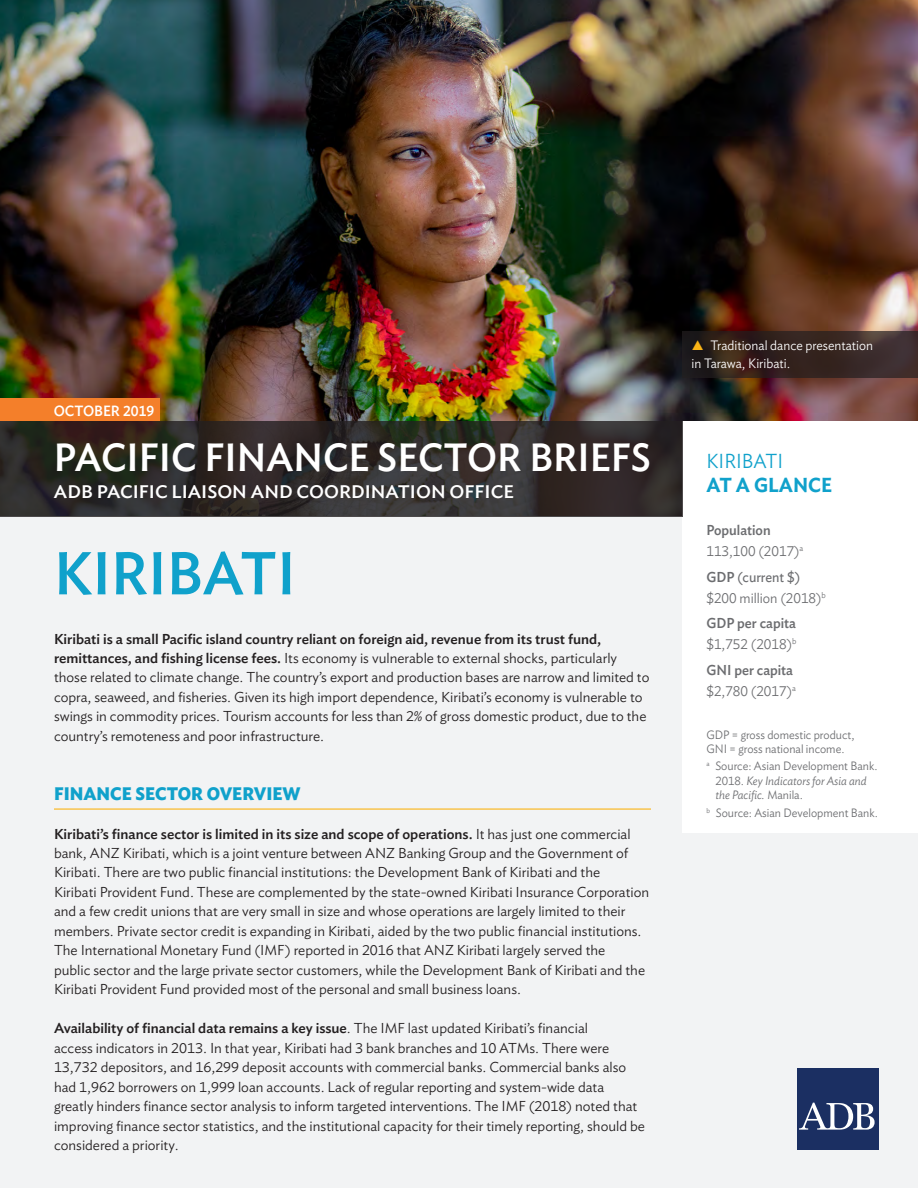
<style>
.page{position:relative;width:918px;height:1188px;background:#fff}
.page>*{position:absolute;margin:0;border:0;box-sizing:border-box;transform-origin:0 0}
.REV_PLCO_Brief_Title{font:500 59.85px "Ideal Sans";color:#10a1cb;scale:.95 1}
.REV_PLCO_Pacific_hea{font:500 39px "Ideal Sans";color:#fff;scale:.96 1}
.REV_PLCO_Brief_At_a{font:600 20.1px/24.2px "Ideal Sans";color:#10a1cb;scale:.95 1}
.REV_PLCO_ADB_Liason{font:500 18px "Ideal Sans";color:#fff}
.REV_PLCO_Brief_Head{font:700 18px "Ideal Sans";color:#10a1cb;scale:.95 1}
.t1{font:500 17.25px "Ideal Sans";color:#231f20}
.REV_PLCO_Date{font:500 14.7px "Ideal Sans";color:#fff;scale:.95 1}
.REV_PLCO_Brief_Body{font:300 14.25px/19.5px "Ideal Sans";color:#231f20}
.REV_PLCO_Brief_At_a-2{font:300 14.25px "Ideal Sans";color:#6c6d70;scale:.95 1}
.REV_PLCO_Brief_At_a-3{font:500 14.25px "Ideal Sans";color:#6c6d70;scale:.95 1}
.REV_PLCO_Brief_At_a-4{font:14.25px "Ideal Sans";color:#6c6d70;scale:.95 1}
.REV_PLCO_Brief_photo{font:300 13.5px/18px "Ideal Sans";color:#fff;scale:.95 1}
.REV_PLCO_Brief_At_a-5{font:300 12px/14.4px "Ideal Sans";color:#6c6d70;scale:.95 1}
.s1{font-weight:500}
.s2{font-weight:300}
.s3{font-style:italic}
</style>
<div class="page">
<img style="left:0;top:0;width:918px;height:421px">
<div style="left:0;top:517px;width:918px;height:671px;background:#f2f3f4"></div>
<div style="left:797px;top:1069px;width:81px;height:81px;background:#1b2f62"></div>
<svg style="left:799px;top:1103px;width:76px;height:27px"></svg>
<div style="left:682px;top:421px;width:236px;height:412px;background:#fff"></div>
<svg style="left:0;top:421px;width:682px;height:96px;background:#302b29"></svg>
<hr style="left:54px;top:808px;width:597px;height:2px;background:#fbb416">
<svg style="left:682px;top:331px;width:236px;height:46px;background:#352521"></svg>
<div style="left:0;top:398px;width:160px;height:23px;background:#f47f2a"></div>
<svg style="left:692px;top:340px;width:11px;height:10px"></svg>
<p class="REV_PLCO_Date" style="left:54px;top:399px;width:107px">OCTOBER 2019</p>
<p class="REV_PLCO_Pacific_hea" style="left:54px;top:427px;width:623px">PACIFIC FINANCE SECTOR BRIEFS</p>
<p class="REV_PLCO_ADB_Liason" style="left:54px;top:478px;width:461px">ADB PACIFIC LIAISON AND COORDINATION OFFICE</p>
<p class="REV_PLCO_Brief_Title" style="left:54px;top:527px;width:256px">KIRIBATI</p>
<p class="REV_PLCO_Brief_Body" style="left:54px;top:628px;width:597px"><span class="s1">Kiribati is a small Pacific island country reliant on foreign aid, revenue from its trust fund, remittances, and fishing license fees.</span> Its economy is vulnerable to external shocks, particularly those related to climate change. The country’s export and production bases are narrow and limited to copra, seaweed, and fisheries. Given its high import dependence, Kiribati’s economy is vulnerable to swings in commodity prices. Tourism accounts for less than 2% of gross domestic product, due to the country’s remoteness and poor infrastructure.</p>
<p class="REV_PLCO_Brief_Head" style="left:54px;top:779px;width:261px">FINANCE SECTOR OVERVIEW</p>
<p class="REV_PLCO_Brief_Body" style="left:54px;top:823px;width:597px"><span class="s1">Kiribati’s finance sector is limited in its size and scope of operations.</span> It has just one commercial bank, ANZ Kiribati, which is a joint venture between ANZ Banking Group and the Government of Kiribati. There are two public financial institutions: the Development Bank of Kiribati and the<br>Kiribati Provident Fund. These are complemented by the state-owned Kiribati Insurance Corporation and a few credit unions that are very small in size and whose operations are largely limited to their members. Private sector credit is expanding in Kiribati, aided by the two public financial institutions.<br>The International Monetary Fund (IMF) reported in 2016 that ANZ Kiribati largely served the<br>public sector and the large private sector customers, while the Development Bank of Kiribati and the Kiribati Provident Fund provided most of the personal and small business loans.</p>
<p class="REV_PLCO_Brief_Body" style="left:54px;top:1018px;width:592px"><span class="s1">Availability of financial data remains a key issue</span>. The IMF last updated Kiribati’s financial<br>access indicators in 2013. In that year, Kiribati had 3 bank branches and 10 ATMs. There were 13,732 depositors, and 16,299 deposit accounts with commercial banks. Commercial banks also had 1,962 borrowers on 1,999 loan accounts. Lack of regular reporting and system-wide data greatly hinders finance sector analysis to inform targeted interventions. The IMF (2018) noted that improving finance sector statistics, and the institutional capacity for their timely reporting, should be considered a priority.</p>
<p class="t1" style="left:44px;top:1115px;width:238px">ASIAN DEVELOPMENT BANK</p>
<p class="REV_PLCO_Brief_photo" style="left:692px;top:336px;width:193px;text-indent:19px">Traditional dance presentation in Tarawa, Kiribati.</p>
<p class="REV_PLCO_Brief_At_a" style="left:706px;top:447px;width:134px"><span class="s2">KIRIBATI<br></span>AT A GLANCE</p>
<p class="REV_PLCO_Brief_At_a-3" style="left:706px;top:519px;width:69px">Population</p>
<p class="REV_PLCO_Brief_At_a-2" style="left:706px;top:540px;width:104px">113,100 (2017)<sup>a</sup></p>
<p class="REV_PLCO_Brief_At_a-4" style="left:706px;top:566px;width:100px"><span class="s1">GDP</span> (current $)</p>
<p class="REV_PLCO_Brief_At_a-2" style="left:706px;top:587px;width:127px">$200 million (2018)<sup>b</sup></p>
<p class="REV_PLCO_Brief_At_a-3" style="left:706px;top:612px;width:96px">GDP per capita</p>
<p class="REV_PLCO_Brief_At_a-2" style="left:706px;top:633px;width:96px">$1,752 (2018)<sup>b</sup></p>
<p class="REV_PLCO_Brief_At_a-3" style="left:706px;top:659px;width:93px">GNI per capita</p>
<p class="REV_PLCO_Brief_At_a-2" style="left:706px;top:680px;width:96px">$2,780 (2017)<sup>a</sup></p>
<p class="REV_PLCO_Brief_At_a-5" style="left:706px;top:726px;width:157px">GDP = gross domestic product,<br>GNI = gross national income.</p>
<p class="REV_PLCO_Brief_At_a-5" style="left:715px;top:758px;width:172px;text-indent:-9px"><sup>a</sup> Source: Asian Development Bank.<br>2018. <span class="s3">Key Indicators for Asia and the Pacific.</span> Manila.</p>
<p class="REV_PLCO_Brief_At_a-5" style="left:706px;top:804px;width:182px"><sup>b</sup> Source: Asian Development Bank.</p>
</div>
